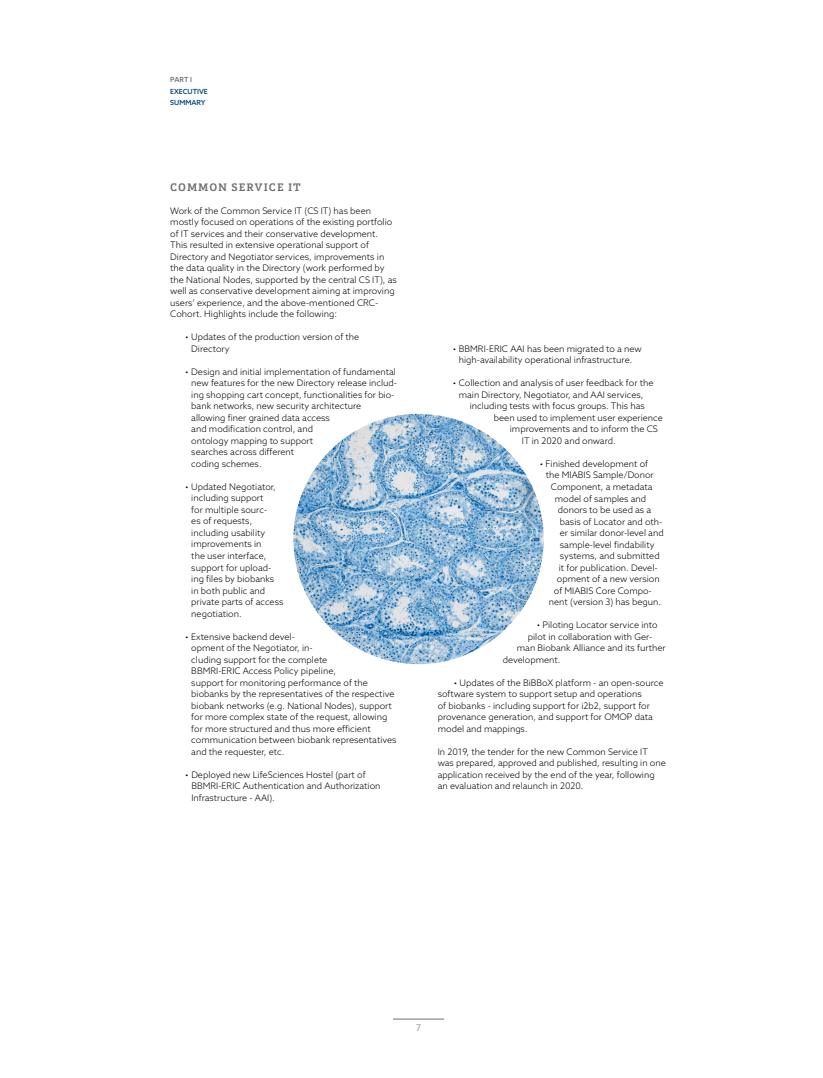
<style>
.page{position:relative;width:823px;height:1078px;background:#fff}
.page>*{position:absolute;margin:0;border:0;box-sizing:border-box;transform-origin:0 0}
.t1{font:700 11px "FS Silas Slab";letter-spacing:.09em;color:#706f6f}
.t2{font:300 9px/11.5px "Azo Sans";color:#000}
.t3{font:300 9px "Azo Sans";color:#706f6f}
.t4{font:500 7px/11.5px "Azo Sans";color:#004380}
.t5{font:500 7px "Azo Sans";color:#706f6f}
</style>
<div class="page">
<hr style="left:393px;top:1018px;width:51px;height:1px;background:#706f6f">
<img style="left:293px;top:414px;width:250px;height:250px;border-radius:125px">
<p class="t5" style="left:170px;top:75px;width:23px">PART I</p>
<p class="t4" style="left:170px;top:85px;width:39px">EXECUTIVE<br>SUMMARY</p>
<p class="t1" style="left:170px;top:177px;width:132px">COMMON SERVICE IT</p>
<p class="t2" style="left:170px;top:204px;width:228px">Work of the Common Service IT (CS IT) has been mostly focused on operations of the existing portfolio of IT services and their conservative development.<br>This resulted in extensive operational support of Directory and Negotiator services, improvements in the data quality in the Directory (work performed by the National Nodes, supported by the central CS IT), as well as conservative development aiming at improving users’ experience, and the above-mentioned CRC-Cohort. Highlights include the following:</p>
<p class="t2" style="left:191px;top:331px;width:169px;text-indent:-6px">• Updates of the production version of the<br>Directory</p>
<p class="t2" style="left:191px;top:365px;width:207px;text-indent:-6px">• Design and initial implementation of fundamental new features for the new Directory release includ&shy;ing shopping cart concept, functionalities for bio&shy;bank networks, new security architecture allowing finer grained data access<br>and modification control, and<br>ontology mapping to support<br>searches across different<br>coding schemes.</p>
<p class="t2" style="left:191px;top:480px;width:94px;text-indent:-6px">• Updated Negotiator, including support<br>for multiple sourc-<br>es of requests, including usability improvements in<br>the user interface, support for upload&shy;ing files by biobanks in both public and private parts of access negotiation.</p>
<p class="t2" style="left:191px;top:630px;width:207px;text-indent:-6px">• Extensive backend devel-<br>opment of the Negotiator, in-<br>cluding support for the complete<br>BBMRI-ERIC Access Policy pipeline,<br>support for monitoring performance of the biobanks by the representatives of the respective biobank networks (e.g. National Nodes), support for more complex state of the request, allowing for more structured and thus more efficient communication between biobank representatives and the requester, etc.</p>
<p class="t2" style="left:191px;top:768px;width:190px;text-indent:-6px">• Deployed new LifeSciences Hostel (part of<br>BBMRI-ERIC Authentication and Authorization<br>Infrastructure - AAI).</p>
<p class="t2" style="left:452px;top:343px;width:190px;text-align:center">• BBMRI-ERIC AAI has been migrated to a new high-availability operational infrastructure.</p>
<p class="t2" style="left:452px;top:377px;width:202px;text-align:center">• Collection and analysis of user feedback for the main Directory, Negotiator, and AAI services,</p>
<p class="t2" style="left:469px;top:400px;width:176px">including tests with focus groups. This has</p>
<p class="t2" style="left:493px;top:412px;width:170px">been used to implement user experience</p>
<p class="t2" style="left:509px;top:423px;width:149px">improvements and to inform the CS</p>
<p class="t2" style="left:521px;top:435px;width:95px">IT in 2020 and onward.</p>
<p class="t2" style="left:539px;top:458px;width:110px">• Finished development of</p>
<p class="t2" style="left:545px;top:469px;width:109px">the MIABIS Sample/Donor</p>
<p class="t2" style="left:550px;top:481px;width:103px">Component, a metadata</p>
<p class="t2" style="left:554px;top:492px;width:93px">model of samples and</p>
<p class="t2" style="left:557px;top:504px;width:95px">donors to be used as a</p>
<p class="t2" style="left:559px;top:515px;width:104px">basis of Locator and oth-</p>
<p class="t2" style="left:559px;top:527px;width:105px">er similar donor-level and</p>
<p class="t2" style="left:559px;top:538px;width:96px">sample-level findability</p>
<p class="t2" style="left:559px;top:550px;width:101px">systems, and submitted</p>
<p class="t2" style="left:558px;top:561px;width:100px">it for publication. Devel-</p>
<p class="t2" style="left:556px;top:573px;width:104px">opment of a new version</p>
<p class="t2" style="left:553px;top:584px;width:99px">of MIABIS Core Compo-</p>
<p class="t2" style="left:548px;top:596px;width:114px">nent (version 3) has begun.</p>
<p class="t2" style="left:536px;top:619px;width:122px">• Piloting Locator service into</p>
<p class="t2" style="left:527px;top:630px;width:126px">pilot in collaboration with Ger-</p>
<p class="t2" style="left:516px;top:642px;width:150px">man Biobank Alliance and its further</p>
<p class="t2" style="left:502px;top:653px;width:59px">development.</p>
<p class="t2" style="left:437px;top:676px;width:227px;text-indent:16px">• Updates of the BiBBoX platform - an open-source software system to support setup and operations<br>of biobanks - including support for i2b2, support for provenance generation, and support for OMOP data model and mappings.</p>
<p class="t2" style="left:437px;top:745px;width:229px">In 2019, the tender for the new Common Service IT was prepared, approved and published, resulting in one application received by the end of the year, following an evaluation and relaunch in 2020.</p>
<p class="t3" style="left:416px;top:1021px;width:6px">7</p>
</div>
